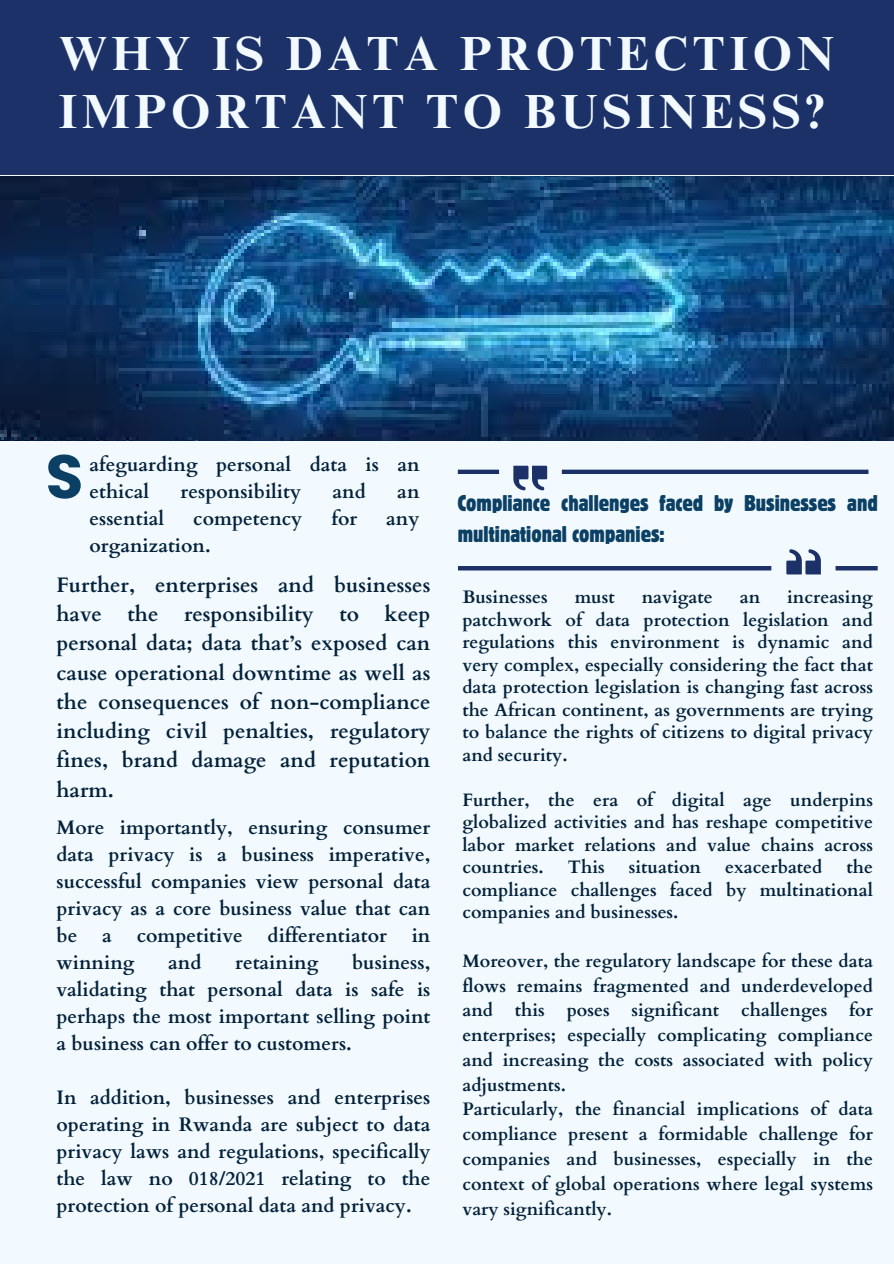
<style>
.page{position:relative;width:894px;height:1264px;background:#fff}
.page>*{position:absolute;margin:0;border:0;box-sizing:border-box;transform-origin:0 0}
.t1{font:700 61.35px "Poppins";color:#0b4064}
.t2{font:700 47.85px/57.3px "Times NRMT Pro";letter-spacing:.1em;color:#f2faff}
.t3{font:condensed 22.5px/31.5px "Block W1 G";color:#0b4064}
.t4{font:700 21px/29.2px "Cardo";color:#032139;text-align:justify}
.t5{font:700 19.5px/27px "Cardo";color:#032139;text-align:justify}
.t6{font:700 18px/22.5px "Cardo";color:#032139;text-align:justify}
</style>
<div class="page">
<div style="left:0;top:0;width:893px;height:1263px;background:#f2faff"></div>
<svg style="left:786px;top:549px;width:34px;height:25px"></svg>
<hr style="left:835px;top:566px;width:42px;height:4px;background:#1b3167">
<hr style="left:458px;top:566px;width:313px;height:4px;background:#1b3167">
<svg style="left:513px;top:466px;width:34px;height:24px"></svg>
<div style="left:457px;top:469px;width:42px;height:5px;background:#1b3167"></div>
<div style="left:561px;top:469px;width:307px;height:5px;background:#1b3167"></div>
<div style="left:0;top:0;width:893px;height:175px;background:#1b3167"></div>
<img style="left:0;top:176px;width:893px;height:264px">
<p class="t2" style="left:59px;top:31px;width:776px">WHY IS DATA PROTECTION<br>IMPORTANT TO BUSINESS?</p>
<p class="t1" style="left:46px;top:434px;width:39px">S</p>
<p class="t5" style="left:89px;top:451px;width:331px">afeguarding personal data is an ethical</p>
<p class="t5" style="left:181px;top:478px;width:122px">responsibility</p>
<p class="t5" style="left:332px;top:478px;width:35px">and</p>
<p class="t5" style="left:397px;top:478px;width:24px">an</p>
<p class="t5" style="left:89px;top:505px;width:76px">essential</p>
<p class="t5" style="left:193px;top:505px;width:111px">competency</p>
<p class="t5" style="left:331px;top:505px;width:27px">for</p>
<p class="t5" style="left:386px;top:505px;width:35px">any</p>
<p class="t5" style="left:89px;top:532px;width:123px">organization.</p>
<p class="t4" style="left:56px;top:570px;width:375px">Further, enterprises and businesses have the responsibility to keep personal data; data that’s exposed can cause operational downtime as well as the consequences of non-compliance including civil penalties, regulatory fines, brand damage and reputation harm.</p>
<h1 class="t5" style="left:56px;top:814px;width:375px">More importantly, ensuring consumer data privacy is a business imperative, successful companies view personal data privacy as a core business value that can be</h1>
<h1 class="t5" style="left:102px;top:922px;width:11px">a</h1>
<h1 class="t5" style="left:137px;top:922px;width:108px">competitive</h1>
<h1 class="t5" style="left:267px;top:922px;width:121px">differentiator</h1>
<h1 class="t5" style="left:411px;top:922px;width:20px">in</h1>
<h1 class="t5" style="left:56px;top:949px;width:80px">winning</h1>
<h1 class="t5" style="left:168px;top:949px;width:35px">and</h1>
<h1 class="t5" style="left:235px;top:949px;width:85px">retaining</h1>
<h1 class="t5" style="left:56px;top:949px;width:375px;text-indent:295px">business, validating that personal data is safe is perhaps the most important selling point a business can offer to customers.</h1>
<p class="t5" style="left:56px;top:1084px;width:375px">In addition, businesses and enterprises operating in Rwanda are subject to data privacy laws and regulations, specifically the law no 018/2021 relating to the protection of personal data and privacy.</p>
<h3 class="t3" style="left:457px;top:487px;width:421px">Compliance challenges faced by Businesses and multinational companies:</h3>
<h2 class="t6" style="left:462px;top:586px;width:412px;text-indent:325px">increasing patchwork of data protection legislation and regulations this environment is dynamic and very complex, especially considering the fact that data protection legislation is changing fast across the African continent, as governments are trying to balance the rights of citizens to digital privacy and security.</h2>
<p class="t6" style="left:462px;top:789px;width:412px">Further, the era of digital age underpins globalized activities and has reshape competitive labor market relations and value chains across countries.</p>
<h2 class="t6" style="left:462px;top:586px;width:87px">Businesses</h2>
<h2 class="t6" style="left:574px;top:586px;width:42px">must</h2>
<h2 class="t6" style="left:641px;top:586px;width:73px">navigate</h2>
<h2 class="t6" style="left:739px;top:586px;width:22px">an</h2>
<p class="t6" style="left:462px;top:856px;width:412px;text-indent:384px">the compliance challenges faced by multinational companies and businesses.</p>
<p class="t6" style="left:462px;top:948px;width:412px;line-height:24.8px">Moreover, the regulatory landscape for these data flows remains fragmented and underdeveloped and this poses significant challenges for enterprises; especially complicating compliance and increasing the costs associated with policy adjustments.</p>
<p class="t6" style="left:462px;top:1097px;width:412px;line-height:24.8px">Particularly, the financial implications of data compliance present a formidable challenge for companies and businesses, especially in the context of global operations where legal systems vary significantly.</p>
<p class="t6" style="left:567px;top:856px;width:38px">This</p>
<p class="t6" style="left:628px;top:856px;width:74px">situation</p>
<p class="t6" style="left:725px;top:856px;width:99px">exacerbated</p>
</div>
